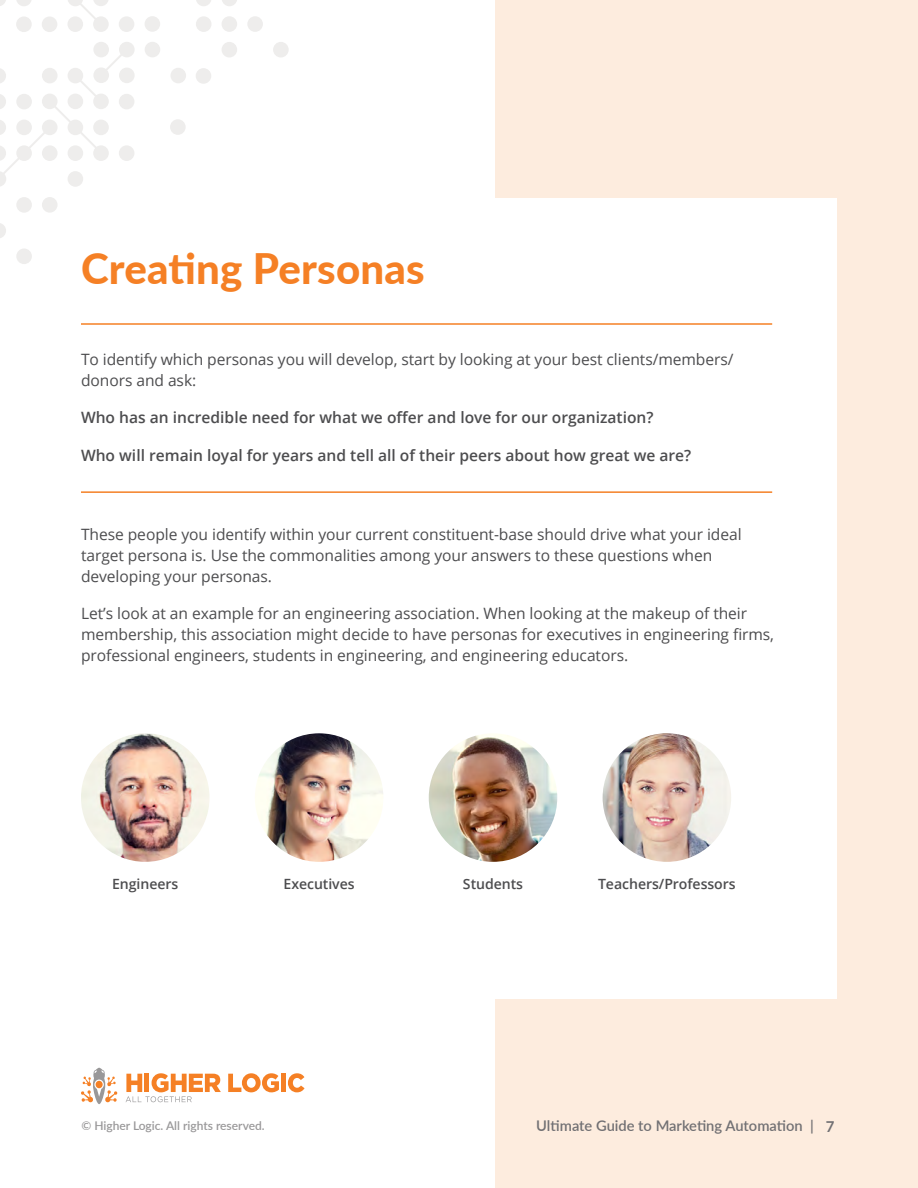
<style>
.page{position:relative;width:918px;height:1188px;background:#fff}
.page>*{position:absolute;margin:0;border:0;box-sizing:border-box;transform-origin:0 0}
.t1{font:800 42px "Lato";letter-spacing:.005em;color:#f58025}
.t2{font:15.6px/21px "Open Sans";letter-spacing:-.005em;color:#4d4d4f}
.t3{font:600 15.6px "Open Sans";color:#4d4d4f}
.t4{font:600 14.7px "Lato";color:#717073}
.t5{font:600 14.1px "Open Sans";letter-spacing:-.005em;color:#4d4d4f}
.t6{font:600 12px "Lato";color:#999899}
.s1{font-weight:700;font-size:15px}
</style>
<div class="page">
<div style="left:496px;top:0;width:422px;height:1188px;background:#fdecde"></div>
<svg style="left:81px;top:1068px;width:36px;height:36px"></svg>
<svg style="left:228px;top:1073px;width:51px;height:19px"></svg>
<hr style="left:282px;top:1074px;width:4px;height:18px;background:#f58025">
<svg style="left:288px;top:1073px;width:17px;height:19px"></svg>
<svg style="left:126px;top:1073px;width:95px;height:29px"></svg>
<div style="left:489px;top:199px;width:348px;height:800px;background:#fff"></div>
<div style="left:273px;top:42px;width:16px;height:15px;background:#eeedec;border-radius:50%"></div>
<div style="left:222px;top:42px;width:15px;height:15px;background:#eeedec;border-radius:50%"></div>
<div style="left:196px;top:68px;width:15px;height:16px;background:#eeedec;border-radius:50%"></div>
<div style="left:170px;top:68px;width:16px;height:15px;background:#eeedec;border-radius:50%"></div>
<div style="left:196px;top:16px;width:15px;height:16px;background:#eeedec;border-radius:50%"></div>
<div style="left:222px;top:16px;width:15px;height:16px;background:#eeedec;border-radius:50%"></div>
<div style="left:247px;top:16px;width:16px;height:16px;background:#eeedec;border-radius:50%"></div>
<div style="left:145px;top:16px;width:15px;height:16px;background:#eeedec;border-radius:50%"></div>
<div style="left:119px;top:16px;width:15px;height:16px;background:#eeedec;border-radius:50%"></div>
<svg style="left:196px;top:0;width:15px;height:6px"></svg>
<svg style="left:222px;top:0;width:15px;height:6px"></svg>
<svg style="left:68px;top:0;width:41px;height:32px"></svg>
<div style="left:16px;top:197px;width:16px;height:16px;background:#eeedec;border-radius:50%"></div>
<div style="left:16px;top:249px;width:16px;height:15px;background:#eeedec;border-radius:50%"></div>
<svg style="left:0;top:223px;width:6px;height:15px"></svg>
<div style="left:42px;top:16px;width:15px;height:16px;background:#eeedec;border-radius:50%"></div>
<div style="left:16px;top:16px;width:16px;height:16px;background:#eeedec;border-radius:50%"></div>
<svg style="left:16px;top:0;width:15px;height:6px"></svg>
<svg style="left:0;top:0;width:6px;height:6px"></svg>
<svg style="left:0;top:42px;width:135px;height:144px"></svg>
<div style="left:93px;top:42px;width:16px;height:15px;background:#eeedec;border-radius:50%"></div>
<div style="left:145px;top:42px;width:15px;height:15px;background:#eeedec;border-radius:50%"></div>
<div style="left:68px;top:16px;width:15px;height:16px;background:#eeedec;border-radius:50%"></div>
<div style="left:93px;top:120px;width:16px;height:15px;background:#eeedec;border-radius:50%"></div>
<div style="left:170px;top:119px;width:16px;height:16px;background:#eeedec;border-radius:50%"></div>
<div style="left:42px;top:197px;width:16px;height:16px;background:#eeedec;border-radius:50%"></div>
<div style="left:68px;top:171px;width:15px;height:16px;background:#eeedec;border-radius:50%"></div>
<div style="left:119px;top:145px;width:15px;height:16px;background:#eeedec;border-radius:50%"></div>
<div style="left:68px;top:145px;width:15px;height:16px;background:#eeedec;border-radius:50%"></div>
<div style="left:42px;top:145px;width:16px;height:16px;background:#eeedec;border-radius:50%"></div>
<img style="left:81px;top:733px;width:129px;height:129px;border-radius:64px">
<img style="left:255px;top:733px;width:128px;height:129px;border-radius:64px">
<img style="left:429px;top:733px;width:128px;height:129px;border-radius:64px">
<img style="left:603px;top:733px;width:128px;height:129px;border-radius:64px">
<hr style="left:81px;top:323px;width:691px;height:2px;background:#f58025">
<hr style="left:81px;top:491px;width:691px;height:2px;background:#f58025">
<h1 class="t1" style="left:81px;top:238px;width:345px">Creating Personas</h1>
<p class="t2" style="left:81px;top:349px;width:654px">To identify which personas you will develop, start by looking at your best clients/members/ donors and ask:</p>
<p class="t3" style="left:81px;top:407px;width:574px">Who has an incredible need for what we offer and love for our organization?</p>
<p class="t3" style="left:81px;top:444px;width:612px">Who will remain loyal for years and tell all of their peers about how great we are?</p>
<p class="t2" style="left:81px;top:523px;width:662px">These people you identify within your current constituent-base should drive what your ideal target persona is. Use the commonalities among your answers to these questions when developing your personas.</p>
<p class="t2" style="left:81px;top:602px;width:695px">Let’s look at an example for an engineering association. When looking at the makeup of their membership, this association might decide to have personas for executives in engineering firms, professional engineers, students in engineering, and engineering educators.</p>
<p class="t5" style="left:112px;top:875px;width:68px">Engineers</p>
<p class="t5" style="left:284px;top:875px;width:73px">Executives</p>
<p class="t5" style="left:463px;top:875px;width:62px">Students</p>
<p class="t5" style="left:598px;top:875px;width:139px">Teachers/Professors</p>
<p class="t6" style="left:81px;top:1117px;width:185px">© Higher Logic. All rights reserved.</p>
<p class="t4" style="left:536px;top:1115px;width:300px">Ultimate Guide to Marketing Automation | <span class="s1">7</span></p>
</div>
